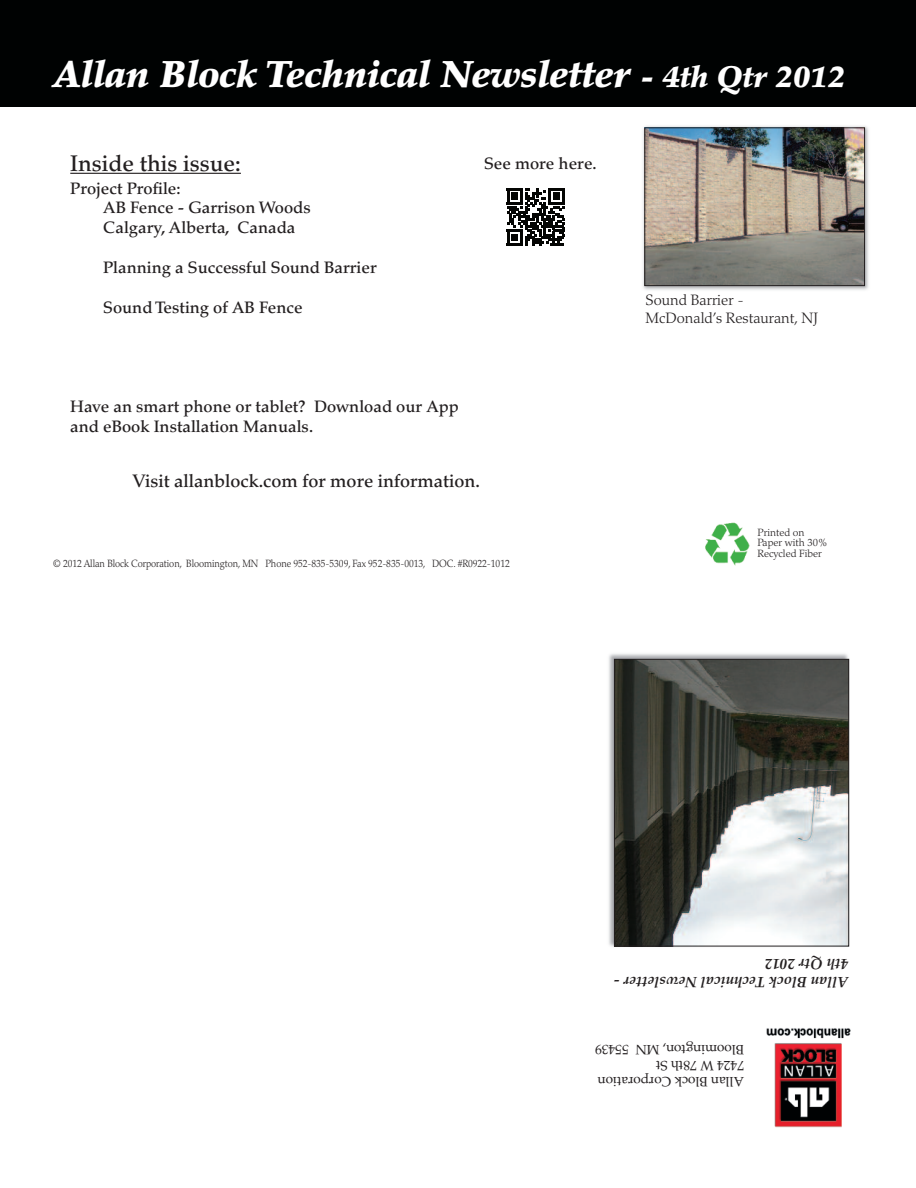
<style>
.page{position:relative;width:916px;height:1188px;background:#fff}
.page>*{position:absolute;margin:0;border:0;box-sizing:border-box;transform-origin:0 0}
.t1{font:italic 900 37.5px "Palatino";letter-spacing:-.01em;color:#fff}
.t2{font:500 22.5px "Palatino";color:#231f20}
.t3{font:500 18px "Palatino";color:#231f20}
.t4{font:500 16.5px/19.8px "Palatino";color:#231f20}
.t5{font:italic 700 15px/18.1px "Palatino";color:#231f20}
.t6{font:300 15px/18px "Palatino";color:#231f20}
.t7{font:13.5px "Palatino";color:#231f20}
.t8{font:300 10.5px "Palatino";letter-spacing:-.005em;color:#231f20;scale:.9 1}
.t9{font:300 10.5px/10.5px "Palatino";letter-spacing:-.005em;color:#231f20}
.s1{font-size:30px}
</style>
<div class="page">
<div style="left:0;top:0;width:915px;height:107px;background:#000202"></div>
<img style="left:766px;top:1028px;width:85px;height:100px">
<img style="left:643px;top:126px;width:226px;height:164px">
<img style="left:646px;top:129px;width:216px;height:155px">
<div style="left:644px;top:127px;width:220px;height:159px;border:1px solid #231f20"></div>
<img style="left:609px;top:653px;width:241px;height:294px">
<img style="left:616px;top:660px;width:230px;height:284px">
<div style="left:614px;top:658px;width:234px;height:288px;border:1px solid #231f20"></div>
<hr style="left:70px;top:173px;width:171px;height:1px;background:#231f20">
<img style="left:705px;top:522px;width:45px;height:44px">
<svg style="left:507px;top:188px;width:57px;height:57px"></svg>
<h1 class="t1" style="left:53px;top:59px;width:793px">Allan Block Technical Newsletter <span class="s1">- 4th Qtr 2012</span></h1>
<h2 class="t2" style="left:70px;top:154px;width:172px">Inside this issue:</h2>
<p class="t4" style="left:103px;top:180px;width:209px;text-indent:-33px">Project Profile:<br>AB Fence - Garrison Woods<br>Calgary, Alberta, Canada</p>
<p class="t4" style="left:103px;top:259px;width:275px">Planning a Successful Sound Barrier</p>
<p class="t4" style="left:103px;top:299px;width:201px">Sound Testing of AB Fence</p>
<p class="t4" style="left:484px;top:155px;width:114px">See more here.</p>
<p class="t4" style="left:70px;top:398px;width:390px">Have an smart phone or tablet? Download our App and eBook Installation Manuals.</p>
<p class="t3" style="left:133px;top:474px;width:348px">Visit allanblock.com for more information.</p>
<p class="t8" style="left:53px;top:559px;width:508px">© 2012 Allan Block Corporation, Bloomington, MN Phone 952-835-5309, Fax 952-835-0013, DOC. #R0922-1012</p>
<p class="t6" style="left:645px;top:292px;width:174px">Sound Barrier -<br>McDonald’s Restaurant, NJ</p>
<p class="t9" style="left:757px;top:528px;width:71px">Printed on<br>Paper with 30%<br>Recycled Fiber</p>
<p class="t5" style="left:848px;top:991px;width:236px;rotate:-180deg">A nal l B kcol T Nlac inhce we rettels -<br>ht4 Q r t 2102</p>
<p class="t7" style="left:628px;top:1057px;width:35px;rotate:-180deg">93455</p>
<p class="t7" style="left:743px;top:1057px;width:110px;rotate:-180deg">B moo l M, no t gn i N</p>
<p class="t7" style="left:743px;top:1073px;width:89px;rotate:-180deg">4247 W ht 87 tS</p>
<p class="t7" style="left:743px;top:1089px;width:148px;rotate:-180deg">A nal l B kcol C pro noi t aro</p>
</div>
